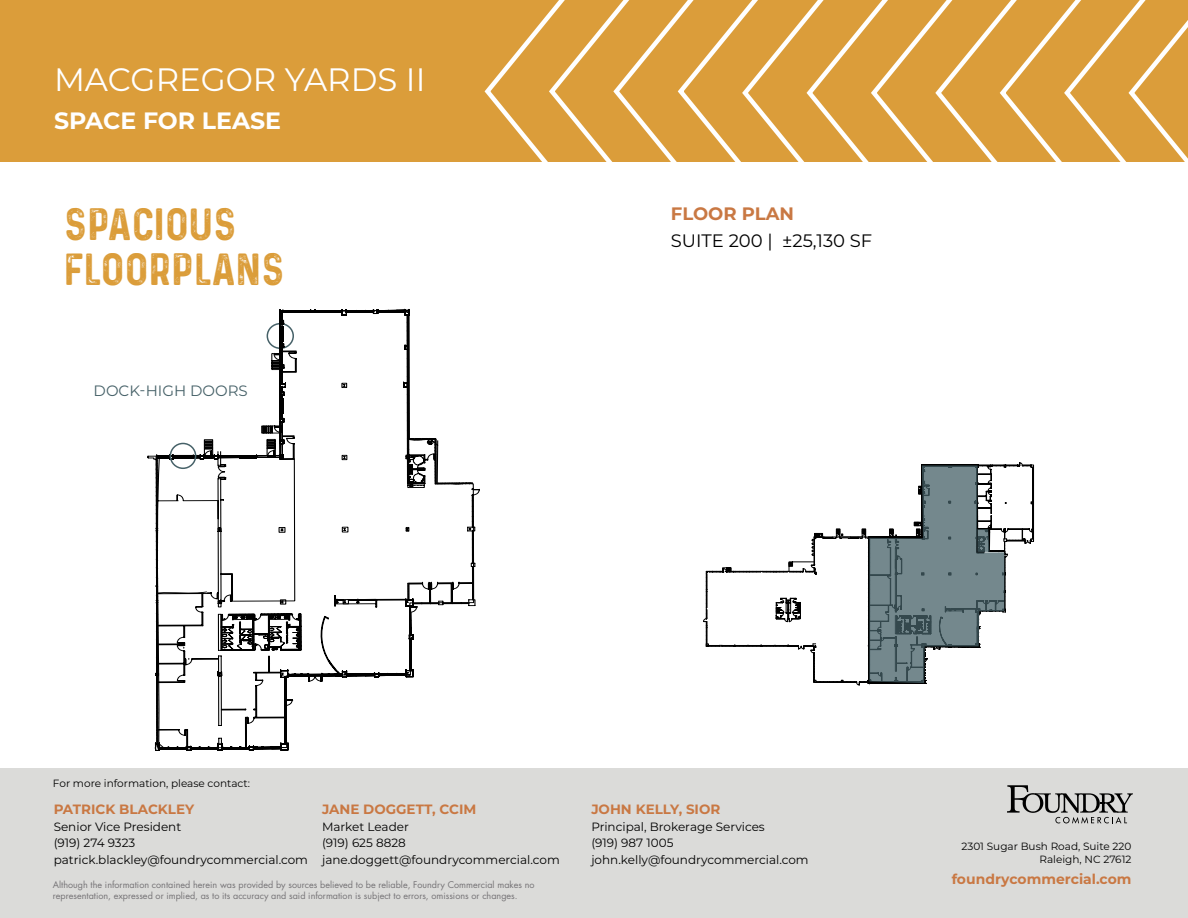
<style>
.page{position:relative;width:1188px;height:918px;background:#fff}
.page>*{position:absolute;margin:0;border:0;box-sizing:border-box;transform-origin:0 0}
.t1{font:36px "Prequel Demo";color:#db9d3a}
.t2{font:32.4px "Montserrat";color:#fff}
.t3{font:700 23.7px "Montserrat";color:#fff}
.t4{font:18px "Montserrat";color:#000}
.t5{font:700 18px "Montserrat";color:#c97843}
.t6{font:15px "Montserrat";color:#466168}
.t7{font:700 13.95px "Montserrat";color:#c97843}
.t8{font:700 13.5px "Montserrat";color:#c97843}
.t9{font:12px/16.5px "Montserrat";color:#000}
.t10{font:10.5px/13.8px "Montserrat";color:#000;text-align:right}
.t11{font:9px/10.8px "Futura Std";color:#757376}
</style>
<div class="page">
<div style="left:0;top:768px;width:1188px;height:150px;background:#dbdbd9"></div>
<svg style="left:1007px;top:785px;width:126px;height:39px"></svg>
<div style="left:0;top:0;width:1188px;height:162px;background:#db9d3a"></div>
<svg style="left:484px;top:0;width:704px;height:162px"></svg>
<svg style="left:154px;top:308px;width:321px;height:441px"></svg>
<div style="left:170px;top:443px;width:26px;height:26px;border:2px solid #466168;border-radius:50%"></div>
<svg style="left:703px;top:462px;width:331px;height:223px"></svg>
<h2 class="t2" style="left:54px;top:58px;width:373px">MACGREGOR YARDS II</h2>
<h3 class="t3" style="left:54px;top:104px;width:229px">SPACE FOR LEASE</h3>
<h1 class="t1" style="left:64px;top:200px;width:174px">SPACIOUS</h1>
<h1 class="t1" style="left:64px;top:245px;width:221px">FLOORPLANS</h1>
<h3 class="t6" style="left:94px;top:380px;width:156px">DOCK-HIGH DOORS</h3>
<h3 class="t5" style="left:671px;top:201px;width:125px">FLOOR PLAN</h3>
<h3 class="t4" style="left:671px;top:229px;width:203px">SUITE 200 | ±25,130 SF</h3>
<p class="t10" style="left:53px;top:776px;width:199px">For more information, please contact:</p>
<h3 class="t8" style="left:54px;top:800px;width:142px">PATRICK BLACKLEY</h3>
<h3 class="t9" style="left:54px;top:818px;width:256px">Senior Vice President<br>(919) 274 9323 patrick.blackley@foundrycommercial.com</h3>
<h3 class="t8" style="left:322px;top:800px;width:156px">JANE DOGGETT, CCIM</h3>
<h3 class="t9" style="left:322px;top:818px;width:239px">Market Leader<br>(919) 625 8828 jane.doggett@foundrycommercial.com</h3>
<p class="t11" style="left:53px;top:880px;width:483px">Although the information contained herein was provided by sources believed to be reliable, Foundry Commercial makes no representation, expressed or implied, as to its accuracy and said information is subject to errors, omissions or changes.</p>
<h3 class="t8" style="left:591px;top:800px;width:131px">JOHN KELLY, SIOR</h3>
<h3 class="t9" style="left:591px;top:818px;width:219px">Principal, Brokerage Services<br>(919) 987 1005 john.kelly@foundrycommercial.com</h3>
<p class="t10" style="left:961px;top:839px;width:172px">2301 Sugar Bush Road, Suite 220<br>Raleigh, NC 27612</p>
<h3 class="t7" style="left:952px;top:869px;width:181px">foundrycommercial.com</h3>
</div>
